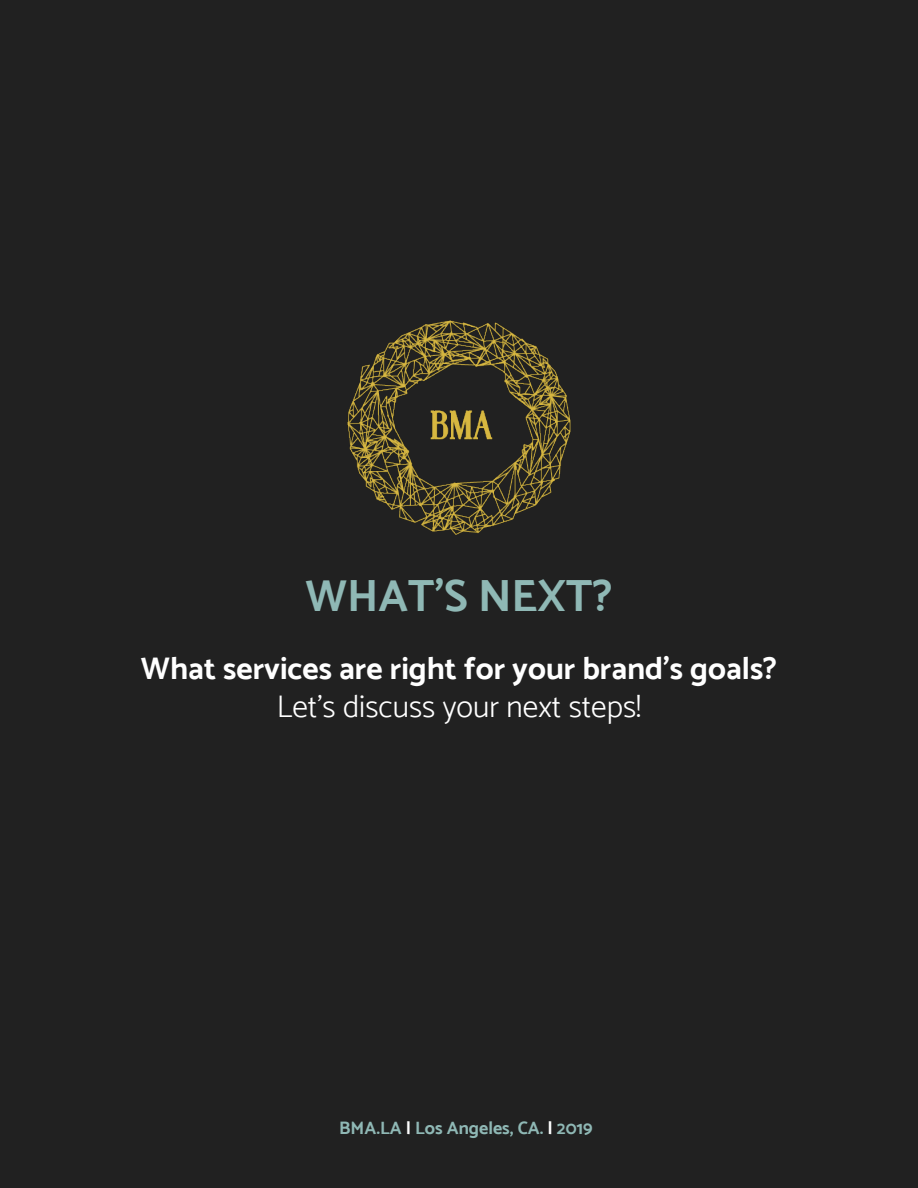
<style>
.page{position:relative;width:918px;height:1188px;background:#212121}
.page>*{position:absolute;margin:0;border:0;box-sizing:border-box;transform-origin:0 0}
.t1{font:700 45px "Catamaran";color:#8fb8b5}
.t2{font:700 31.5px "Catamaran";color:#fff}
.t3{font:300 31.5px "Catamaran";color:#fff}
.t4{font:700 18px "Catamaran";color:#8fb8b5}
.s1{color:#fff}
</style>
<div class="page">
<img style="left:347px;top:320px;width:224px;height:215px">
<p class="t1" style="left:306px;top:569px;width:308px">WHAT’S NEXT?</p>
<p class="t2" style="left:141px;top:650px;width:638px">What services are right for your brand’s goals?</p>
<p class="t3" style="left:277px;top:688px;width:366px">Let’s discuss your next steps!</p>
<p class="t4" style="left:339px;top:1117px;width:255px">BMA.LA <span class="s1">|</span> Los Angeles, CA. <span class="s1">|</span> 2019</p>
</div>
